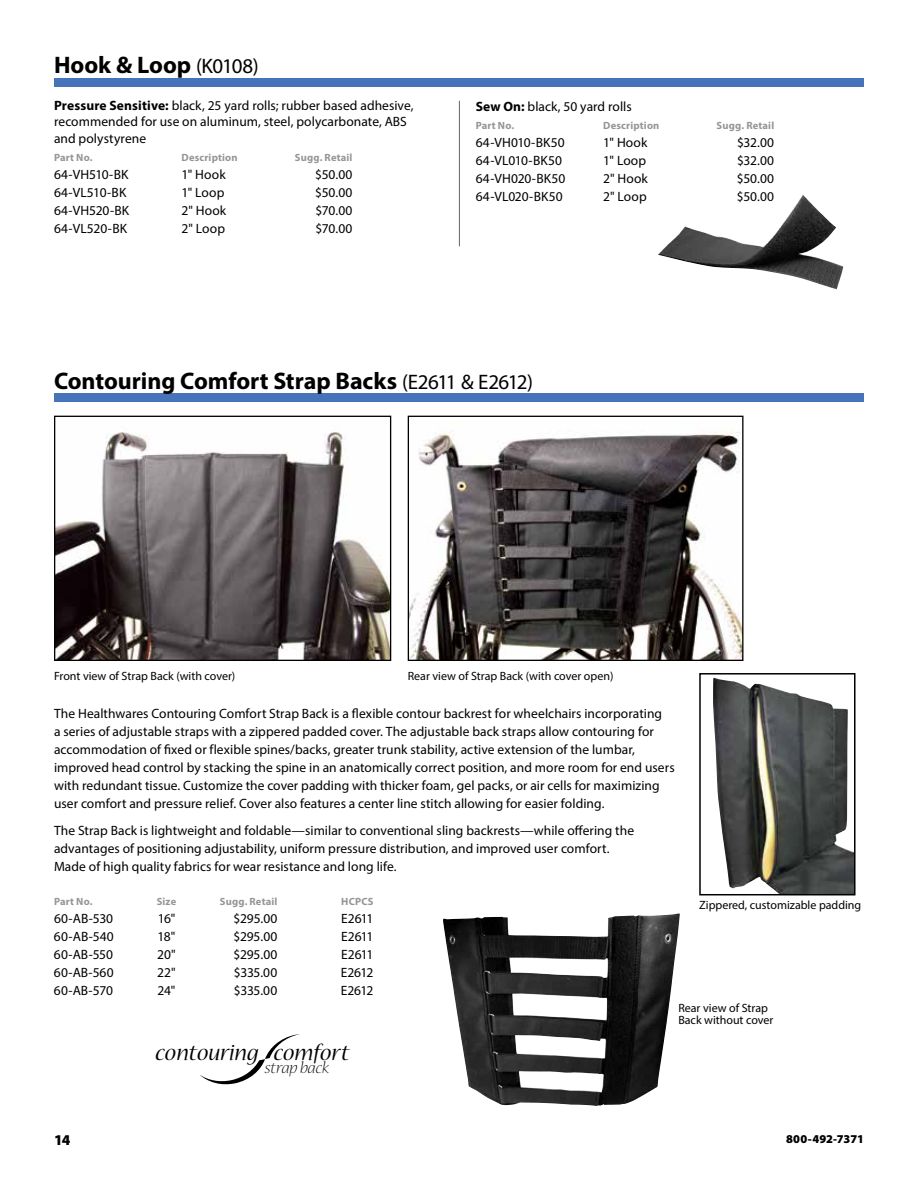
<style>
.page{position:relative;width:918px;height:1188px;background:#fff}
.page>*{position:absolute;margin:0;border:0;box-sizing:border-box;transform-origin:0 0}
.t1{font:italic 24.9px "Nueva Std";color:#000}
.t2{font:700 24px "Myriad Pro";letter-spacing:-.005em;color:#000}
.t3{font:italic 300 17.7px "Nueva Std";color:#000}
.t4{font:900 15px "Myriad Pro";color:#000}
.t5{font:13.5px/18px "Myriad Pro";letter-spacing:.005em;color:#000}
.t6{font:12px/12px "Myriad Pro";color:#000}
.t7{font:900 12px "Myriad Pro";color:#000}
.t8{font:700 10.5px "Myriad Pro";letter-spacing:.02em;color:#939598}
.s1{font-weight:400;font-size:21px}
.s2{font-weight:700}
</style>
<div class="page">
<div style="left:54px;top:393px;width:810px;height:9px;background:#4673b9"></div>
<img style="left:713px;top:678px;width:140px;height:214px">
<div style="left:699px;top:673px;width:157px;height:222px;border:2px solid #000"></div>
<img style="left:56px;top:427px;width:333px;height:232px">
<div style="left:54px;top:416px;width:337px;height:245px;border:1px solid #000"></div>
<img style="left:410px;top:422px;width:331px;height:237px">
<div style="left:408px;top:416px;width:335px;height:245px;border:1px solid #000"></div>
<img style="left:443px;top:913px;width:237px;height:193px">
<svg style="left:200px;top:1034px;width:100px;height:50px"></svg>
<div style="left:54px;top:78px;width:810px;height:9px;background:#4673b9"></div>
<hr style="left:459px;top:101px;width:1px;height:145px;background:#636466">
<img style="left:658px;top:195px;width:185px;height:94px">
<h2 class="t2" style="left:54px;top:49px;width:206px">Hook &amp; Loop <span class="s1">(K0108)</span></h2>
<p class="t5" style="left:54px;top:97px;width:361px;line-height:16.2px"><span class="s2">Pressure Sensitive:</span> black, 25 yard rolls; rubber based adhesive, recommended for use on aluminum, steel, polycarbonate, ABS and polystyrene</p>
<p class="t8" style="left:54px;top:150px;width:40px">Part No.</p>
<p class="t8" style="left:182px;top:150px;width:58px">Description</p>
<p class="t8" style="left:295px;top:150px;width:59px">Sugg. Retail</p>
<p class="t5" style="left:54px;top:165px;width:76px">64-VH510-BK</p>
<p class="t5" style="left:182px;top:165px;width:46px">1" Hook</p>
<p class="t5" style="left:315px;top:165px;width:39px">$50.00</p>
<p class="t5" style="left:54px;top:183px;width:74px">64-VL510-BK</p>
<p class="t5" style="left:182px;top:183px;width:44px">1" Loop</p>
<p class="t5" style="left:315px;top:183px;width:39px">$50.00</p>
<p class="t5" style="left:54px;top:201px;width:77px">64-VH520-BK</p>
<p class="t5" style="left:182px;top:201px;width:46px">2" Hook</p>
<p class="t5" style="left:315px;top:201px;width:39px">$70.00</p>
<p class="t5" style="left:54px;top:219px;width:75px">64-VL520-BK</p>
<p class="t5" style="left:182px;top:219px;width:45px">2" Loop</p>
<p class="t5" style="left:315px;top:219px;width:39px">$70.00</p>
<p class="t5" style="left:476px;top:97px;width:158px"><span class="s2">Sew On:</span> black, 50 yard rolls</p>
<p class="t8" style="left:476px;top:119px;width:40px">Part No.</p>
<p class="t8" style="left:603px;top:119px;width:58px">Description</p>
<p class="t8" style="left:717px;top:119px;width:59px">Sugg. Retail</p>
<p class="t5" style="left:476px;top:133px;width:90px">64-VH010-BK50</p>
<p class="t5" style="left:603px;top:133px;width:46px">1" Hook</p>
<p class="t5" style="left:737px;top:133px;width:39px">$32.00</p>
<p class="t5" style="left:476px;top:151px;width:88px">64-VL010-BK50</p>
<p class="t5" style="left:603px;top:151px;width:44px">1" Loop</p>
<p class="t5" style="left:737px;top:151px;width:39px">$32.00</p>
<p class="t5" style="left:476px;top:169px;width:91px">64-VH020-BK50</p>
<p class="t5" style="left:603px;top:169px;width:46px">2" Hook</p>
<p class="t5" style="left:737px;top:169px;width:39px">$50.00</p>
<p class="t5" style="left:476px;top:187px;width:88px">64-VL020-BK50</p>
<p class="t5" style="left:603px;top:187px;width:45px">2" Loop</p>
<p class="t5" style="left:737px;top:187px;width:39px">$50.00</p>
<h2 class="t2" style="left:54px;top:365px;width:481px">Contouring Comfort Strap Backs <span class="s1">(E2611 &amp; E2612)</span></h2>
<p class="t6" style="left:54px;top:670px;width:183px">Front view of Strap Back (with cover)</p>
<p class="t6" style="left:408px;top:670px;width:207px">Rear view of Strap Back (with cover open)</p>
<p class="t5" style="left:54px;top:705px;width:622px">The Healthwares Contouring Comfort Strap Back is a flexible contour backrest for wheelchairs incorporating<br>a series of adjustable straps with a zippered padded cover. The adjustable back straps allow contouring for accommodation of fixed or flexible spines/backs, greater trunk stability, active extension of the lumbar, improved head control by stacking the spine in an anatomically correct position, and more room for end users with redundant tissue. Customize the cover padding with thicker foam, gel packs, or air cells for maximizing user comfort and pressure relief. Cover also features a center line stitch allowing for easier folding.</p>
<p class="t5" style="left:54px;top:822px;width:582px">The Strap Back is lightweight and foldable—similar to conventional sling backrests—while offering the advantages of positioning adjustability, uniform pressure distribution, and improved user comfort.<br>Made of high quality fabrics for wear resistance and long life.</p>
<p class="t8" style="left:54px;top:894px;width:40px">Part No.</p>
<p class="t8" style="left:157px;top:894px;width:21px">Size</p>
<p class="t8" style="left:220px;top:894px;width:59px">Sugg. Retail</p>
<p class="t8" style="left:341px;top:894px;width:34px">HCPCS</p>
<p class="t5" style="left:54px;top:909px;width:61px">60-AB-530</p>
<p class="t5" style="left:158px;top:909px;width:19px">16"</p>
<p class="t5" style="left:233px;top:909px;width:45px">$295.00</p>
<p class="t5" style="left:341px;top:909px;width:34px">E2611</p>
<p class="t5" style="left:54px;top:927px;width:61px">60-AB-540</p>
<p class="t5" style="left:158px;top:927px;width:19px">18"</p>
<p class="t5" style="left:233px;top:927px;width:45px">$295.00</p>
<p class="t5" style="left:341px;top:927px;width:34px">E2611</p>
<p class="t5" style="left:54px;top:945px;width:61px">60-AB-550</p>
<p class="t5" style="left:157px;top:945px;width:20px">20"</p>
<p class="t5" style="left:233px;top:945px;width:45px">$295.00</p>
<p class="t5" style="left:341px;top:945px;width:34px">E2611</p>
<p class="t5" style="left:54px;top:963px;width:61px">60-AB-560</p>
<p class="t5" style="left:157px;top:963px;width:20px">22"</p>
<p class="t5" style="left:234px;top:963px;width:45px">$335.00</p>
<p class="t5" style="left:341px;top:963px;width:34px">E2612</p>
<p class="t5" style="left:54px;top:981px;width:60px">60-AB-570</p>
<p class="t5" style="left:157px;top:981px;width:20px">24"</p>
<p class="t5" style="left:234px;top:981px;width:45px">$335.00</p>
<p class="t5" style="left:341px;top:981px;width:34px">E2612</p>
<p class="t6" style="left:699px;top:899px;width:164px">Zippered, customizable padding</p>
<h1 class="t1" style="left:156px;top:1041px;width:195px">contouring comfort</h1>
<h3 class="t3" style="left:265px;top:1060px;width:66px">strap back</h3>
<p class="t6" style="left:678px;top:1002px;width:97px">Rear view of Strap<br>Back without cover</p>
<p class="t4" style="left:54px;top:1130px;width:18px">14</p>
<p class="t7" style="left:786px;top:1131px;width:79px">800-492-7371</p>
</div>
